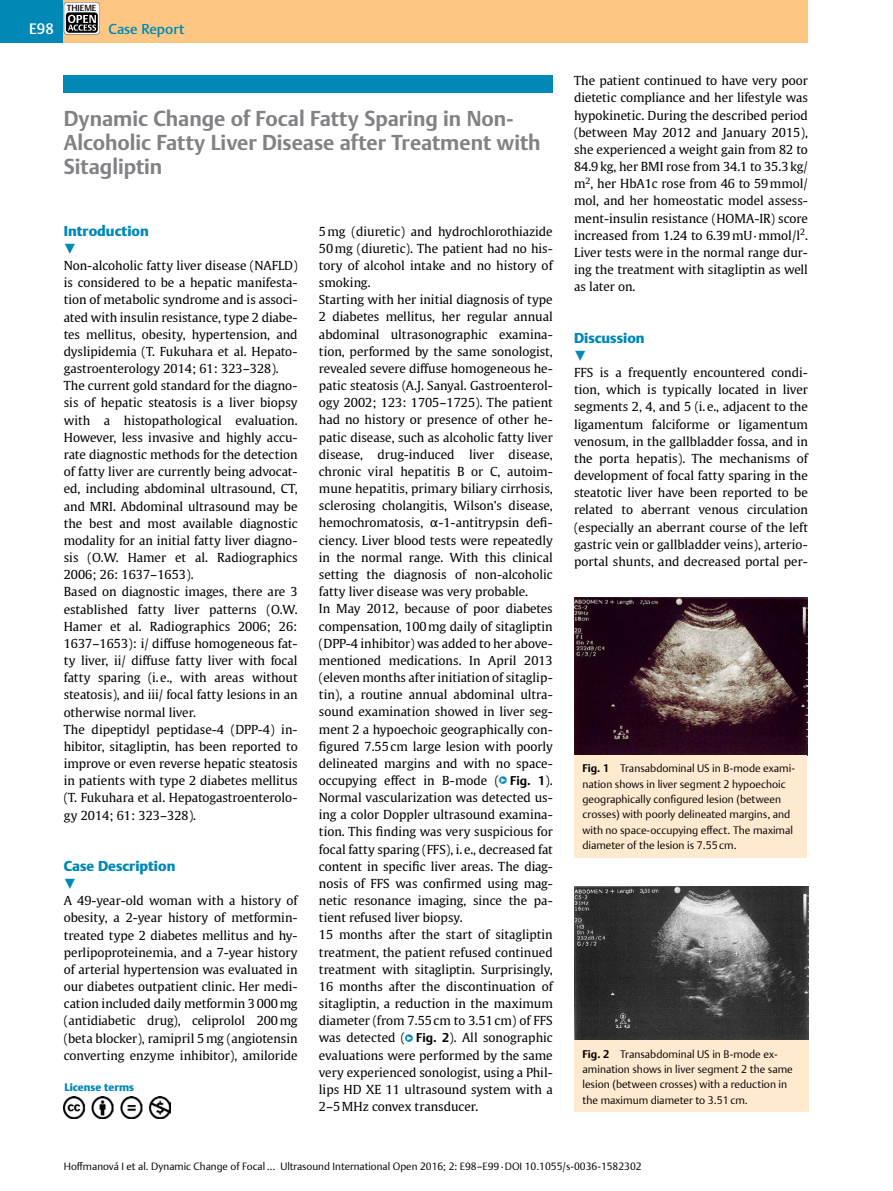
<style>
.page{position:relative;width:893px;height:1191px;background:#fff}
.page>*{position:absolute;margin:0;border:0;box-sizing:border-box;transform-origin:0 0}
.t1{font:700 21px/24px "Thieme Argo 2011";color:#808285}
.t2{font:900 17.7px "Thieme Argo 2011";color:#0088b7}
.t3{font:500 15px "Thieme Argo 2011";color:#fff}
.t4{font:900 14.25px "Thieme Argo 2011";color:#0088b7}
.t5{font:500 14.25px "Thieme Argo 2011";color:#0088b7}
.t6{font:12.3px/17.1px "Thieme Gulliver 2011";color:#000;text-align:justify}
.t7{font:300 10.8px/15.3px "Thieme Argo 2011";color:#000}
.t8{font:900 10.8px "Thieme Argo 2011";color:#0088b7}
.t9{font:300 10.5px "Thieme Argo 2011";color:#000}
.t10{font:500 8.7px "Thieme Argo 2011";color:#000}
.s1{font-family:"Thieme Argo 2011";font-weight:300;font-size:13.8px;color:#0088b7}
.s2{font-family:"Thieme Argo 2011";font-weight:300;font-size:7.8px;color:#fff}
.s3{font-family:"Thieme Argo 2011";font-weight:700}
.s4{font-weight:700}
</style>
<div class="page">
<div style="left:0;top:0;width:62px;height:43px;background:#0088b7"></div>
<div style="left:64px;top:0;width:744px;height:43px;background:#fdc783"></div>
<div style="left:64px;top:75px;width:489px;height:17px;background:#0088b7"></div>
<img style="left:64px;top:1096px;width:106px;height:22px">
<div style="left:64px;top:2px;width:36px;height:33px;background:#fff;border-radius:4px"></div>
<div style="left:64px;top:2px;width:36px;height:33px;border:1px solid #939598;border-radius:4px"></div>
<div style="left:66px;top:12px;width:32px;height:21px;background:#000;border-radius:3px"></div>
<svg style="left:68px;top:15px;width:28px;height:16px"></svg>
<img style="left:574px;top:597px;width:234px;height:158px">
<div style="left:574px;top:755px;width:233px;height:102px;background:#ffead0"></div>
<img style="left:574px;top:886px;width:234px;height:154px">
<div style="left:574px;top:1040px;width:234px;height:72px;background:#ffead0"></div>
<p class="t3" style="left:29px;top:19px;width:26px">E98</p>
<p class="t10" style="left:67px;top:2px;width:31px">THIEME</p>
<p class="t5" style="left:108px;top:20px;width:78px">Case Report</p>
<h1 class="t1" style="left:64px;top:107px;width:478px">Dynamic Change of Focal Fatty Sparing in Non-<br>Alcoholic Fatty Liver Disease after Treatment with<br>Sitagliptin</h1>
<p class="t4" style="left:64px;top:221px;width:87px">Introduction</p>
<h2 class="t2" style="left:64px;top:237px;width:14px">▼</h2>
<p class="t6" style="left:64px;top:256px;width:235px;text-align:left">Non-alcoholic fatty liver disease (NAFLD) is considered to be a hepatic manifesta&shy;tion of metabolic syndrome and is associ&shy;ated with insulin resistance, type 2 diabe&shy;tes mellitus, obesity, hypertension, and dyslipidemia (T. Fukuhara et al. Hepato&shy;gastroenterology 2014; 61: 323–328).<br>The current gold standard for the diagno&shy;sis of hepatic steatosis is a liver biopsy with a histopathological evaluation.<br>However, less invasive and highly accu&shy;rate diagnostic methods for the detection of fatty liver are currently being advocat&shy;ed, including abdominal ultrasound, CT, and MRI. Abdominal ultrasound may be the best and most available diagnostic modality for an initial fatty liver diagno&shy;sis (O.W. Hamer et al. Radiographics 2006; 26: 1637–1653).<br>Based on diagnostic images, there are 3 established fatty liver patterns (O.W.<br>Hamer et al. Radiographics 2006; 26:<br>1637–1653): i/ diffuse homogeneous fat&shy;ty liver, ii/ diffuse fatty liver with focal fatty sparing (i.e., with areas without steatosis), and iii/ focal fatty lesions in an otherwise normal liver.<br>The dipeptidyl peptidase-4 (DPP-4) in&shy;hibitor, sitagliptin, has been reported to improve or even reverse hepatic steatosis in patients with type 2 diabetes mellitus (T. Fukuhara et al. Hepatogastroenterolo&shy;gy 2014; 61: 323–328).</p>
<p class="t4" style="left:64px;top:856px;width:113px">Case Description</p>
<h2 class="t2" style="left:64px;top:872px;width:14px">▼</h2>
<p class="t6" style="left:64px;top:891px;width:235px">A 49-year-old woman with a history of obesity, a 2-year history of metformin&shy;treated type 2 diabetes mellitus and hy&shy;perlipoproteinemia, and a 7-year history of arterial hypertension was evaluated in our diabetes outpatient clinic. Her medi&shy;cation included daily metformin 3000mg (antidiabetic drug), celiprolol 200mg (beta blocker), ramipril 5mg (angiotensin converting enzyme inhibitor), amiloride</p>
<p class="t8" style="left:64px;top:1080px;width:71px">License terms</p>
<p class="t6" style="left:319px;top:222px;width:235px;text-align:left">5mg (diuretic) and hydrochlorothiazide 50mg (diuretic). The patient had no his&shy;tory of alcohol intake and no history of smoking.<br>Starting with her initial diagnosis of type 2 diabetes mellitus, her regular annual abdominal ultrasonographic examina&shy;tion, performed by the same sonologist, revealed severe diffuse homogeneous he&shy;patic steatosis (A.J. Sanyal. Gastroenterol&shy;ogy 2002; 123: 1705–1725). The patient had no history or presence of other he&shy;patic disease, such as alcoholic fatty liver disease, drug-induced liver disease, chronic viral hepatitis B or C, autoim&shy;mune hepatitis, primary biliary cirrhosis, sclerosing cholangitis, Wilson’s disease, hemochromatosis, α-1-antitrypsin defi&shy;ciency. Liver blood tests were repeatedly in the normal range. With this clinical setting the diagnosis of non-alcoholic fatty liver disease was very probable.<br>In May 2012, because of poor diabetes compensation, 100mg daily of sitagliptin (DPP-4 inhibitor) was added to her above&shy;mentioned medications. In April 2013 (eleven months after initiation of sitaglip&shy;tin), a routine annual abdominal ultra&shy;sound examination showed in liver seg&shy;ment 2 a hypoechoic geographically con&shy;figured 7.55cm large lesion with poorly delineated margins and with no space&shy;occupying effect in B-mode (<span class="s1">●</span><span class="s2">▶</span> <span class="s3">Fig. 1</span>).<br>Normal vascularization was detected us&shy;ing a color Doppler ultrasound examina&shy;tion. This finding was very suspicious for focal fatty sparing (FFS), i.e., decreased fat content in specific liver areas. The diag&shy;nosis of FFS was confirmed using mag&shy;netic resonance imaging, since the pa&shy;tient refused liver biopsy.<br>15 months after the start of sitagliptin treatment, the patient refused continued treatment with sitagliptin. Surprisingly, 16 months after the discontinuation of sitagliptin, a reduction in the maximum diameter (from 7.55cm to 3.51cm) of FFS was detected (<span class="s1">●</span><span class="s2">▶</span> <span class="s3">Fig. 2</span>). All sonographic evaluations were performed by the same very experienced sonologist, using a Phil&shy;lips HD XE 11 ultrasound system with a 2–5MHz convex transducer.</p>
<p class="t6" style="left:574px;top:72px;width:235px">The patient continued to have very poor dietetic compliance and her lifestyle was hypokinetic. During the described period (between May 2012 and January 2015), she experienced a weight gain from 82 to 84.9kg, her BMI rose from 34.1 to 35.3kg/ m<sup>2</sup>, her HbA1c rose from 46 to 59mmol/ mol, and her homeostatic model assess&shy;ment-insulin resistance (HOMA-IR) score increased from 1.24 to 6.39mU·mmol/l<sup>2</sup>.<br>Liver tests were in the normal range dur&shy;ing the treatment with sitagliptin as well as later on.</p>
<p class="t4" style="left:574px;top:328px;width:72px">Discussion</p>
<h2 class="t2" style="left:574px;top:344px;width:14px">▼</h2>
<p class="t6" style="left:574px;top:363px;width:235px">FFS is a frequently encountered condi&shy;tion, which is typically located in liver segments 2, 4, and 5 (i.e., adjacent to the ligamentum falciforme or ligamentum venosum, in the gallbladder fossa, and in the porta hepatis). The mechanisms of development of focal fatty sparing in the steatotic liver have been reported to be related to aberrant venous circulation (especially an aberrant course of the left gastric vein or gallbladder veins), arterio&shy;portal shunts, and decreased portal per-</p>
<p class="t7" style="left:582px;top:760px;width:214px"><span class="s4">Fig. 1</span> Transabdominal US in B-mode exami&shy;nation shows in liver segment 2 hypoechoic geographically configured lesion (between crosses) with poorly delineated margins, and with no space-occupying effect. The maximal diameter of the lesion is 7.55cm.</p>
<p class="t7" style="left:583px;top:1046px;width:212px"><span class="s4">Fig. 2</span> Transabdominal US in B-mode ex&shy;amination shows in liver segment 2 the same lesion (between crosses) with a reduction in the maximum diameter to 3.51cm.</p>
<p class="t9" style="left:64px;top:1159px;width:579px">Hoffmanová I et al. Dynamic Change of Focal… Ultrasound International Open 2016; 2: E98–E99∙DOI 10.1055/s-0036-1582302</p>
</div>
